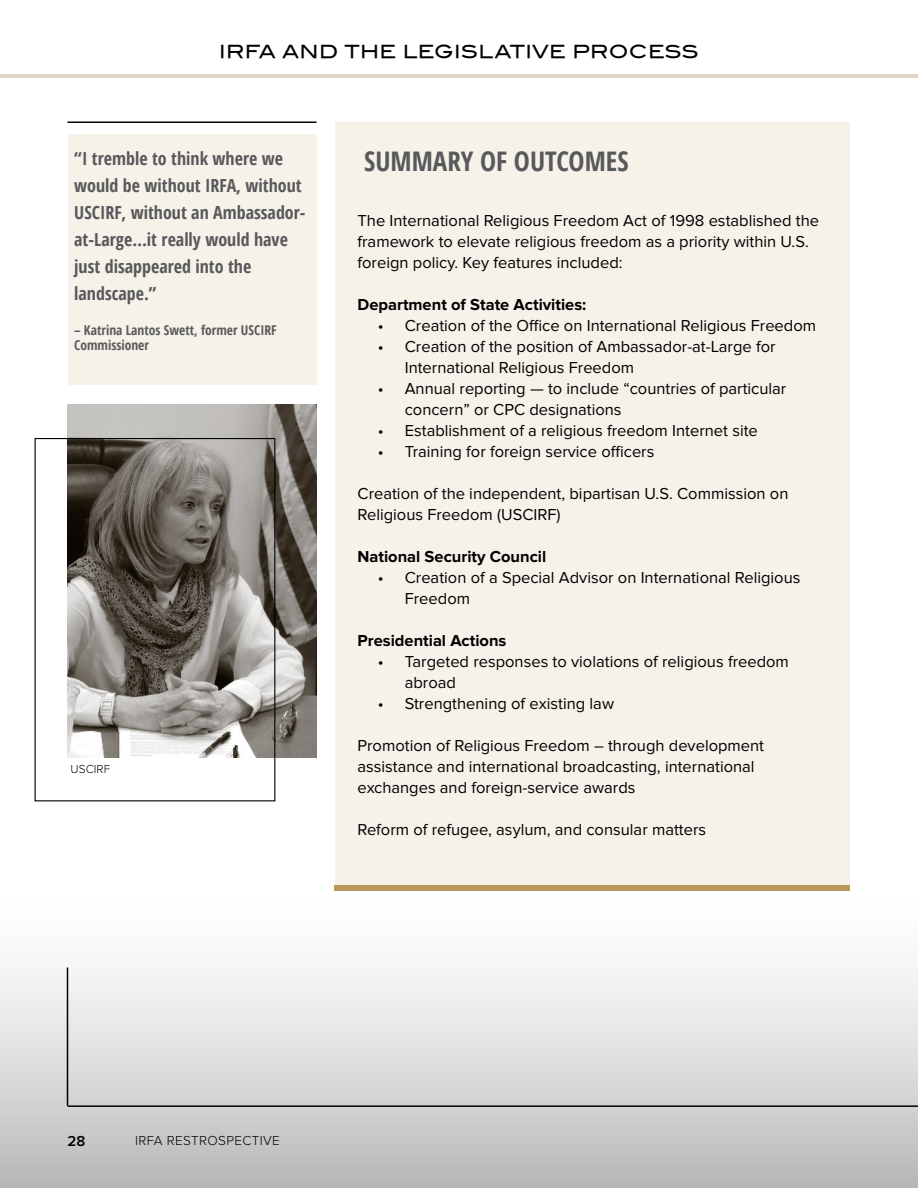
<style>
.page{position:relative;width:918px;height:1188px;background:#fff}
.page>*{position:absolute;margin:0;border:0;box-sizing:border-box;transform-origin:0 0}
.t1{font:700 condensed 27px "Open Sans";color:#58595b}
.t2{font:700 condensed 18px/27px "Open Sans";color:#58595b}
.t3{font:18px "Blair Md ITCTT Medium";letter-spacing:.025em;color:#000}
.t4{font:16.5px/21px "Proxima Nova";color:#000}
.t5{font:700 16.5px "Proxima Nova";color:#000}
.t6{font:600 15px "Proxima Nova";color:#000}
.t7{font:700 condensed 13.5px/15px "Open Sans";color:#5a5b5d}
.t8{font:300 13.5px "Proxima Nova";letter-spacing:.025em;color:#000}
.t9{font:300 12px "Proxima Nova";color:#000}
</style>
<div class="page">
<hr style="left:0;top:75px;width:918px;height:3px;background:#e1d6c9">
<svg style="left:0;top:967px;width:918px;height:221px"></svg>
<hr style="left:68px;top:122px;width:248px;height:1px;background:#000">
<div style="left:68px;top:134px;width:248px;height:250px;background:#f6f1e9"></div>
<img style="left:68px;top:405px;width:248px;height:353px">
<div style="left:335px;top:122px;width:515px;height:764px;background:#f6f1e9"></div>
<div style="left:334px;top:885px;width:516px;height:6px;background:#ba955c"></div>
<div style="left:35px;top:438px;width:240px;height:363px;border:1px solid #000"></div>
<p class="t3" style="left:219px;top:41px;width:481px">IRFA AND THE LEGISLATIVE PROCESS</p>
<p class="t2" style="left:74px;top:144px;width:233px">“I tremble to think where we would be without IRFA, without<br>USCIRF, without an Ambassador&shy;at-Large…it really would have just disappeared into the landscape.”</p>
<p class="t7" style="left:74px;top:322px;width:204px">– Katrina Lantos Swett, former USCIRF<br>Commissioner</p>
<p class="t9" style="left:71px;top:762px;width:41px">USCIRF</p>
<h1 class="t1" style="left:364px;top:142px;width:266px">SUMMARY OF OUTCOMES</h1>
<p class="t4" style="left:358px;top:210px;width:463px">The International Religious Freedom Act of 1998 established the framework to elevate religious freedom as a priority within U.S. foreign policy. Key features included:</p>
<p class="t5" style="left:358px;top:295px;width:230px">Department of State Activities:</p>
<p class="t4" style="left:378px;top:315px;width:440px">• Creation of the Office on International Religious Freedom</p>
<p class="t4" style="left:405px;top:336px;width:372px;text-indent:-27px">• Creation of the position of Ambassador-at-Large for<br>International Religious Freedom</p>
<p class="t4" style="left:405px;top:378px;width:383px;text-indent:-27px">• Annual reporting — to include “countries of particular concern” or CPC designations</p>
<p class="t4" style="left:378px;top:420px;width:382px">• Establishment of a religious freedom Internet site</p>
<p class="t4" style="left:378px;top:441px;width:278px">• Training for foreign service officers</p>
<p class="t4" style="left:358px;top:483px;width:432px">Creation of the independent, bipartisan U.S. Commission on<br>Religious Freedom (USCIRF)</p>
<p class="t5" style="left:358px;top:547px;width:190px">National Security Council</p>
<p class="t4" style="left:405px;top:567px;width:397px;text-indent:-27px">• Creation of a Special Advisor on International Religious<br>Freedom</p>
<p class="t5" style="left:358px;top:631px;width:151px">Presidential Actions</p>
<p class="t4" style="left:405px;top:651px;width:386px;text-indent:-27px">• Targeted responses to violations of religious freedom abroad</p>
<p class="t4" style="left:378px;top:693px;width:238px">• Strengthening of existing law</p>
<p class="t4" style="left:357px;top:735px;width:408px">Promotion of Religious Freedom – through development assistance and international broadcasting, international exchanges and foreign-service awards</p>
<p class="t4" style="left:357px;top:819px;width:350px">Reform of refugee, asylum, and consular matters</p>
<p class="t6" style="left:68px;top:1132px;width:19px">28</p>
<p class="t8" style="left:135px;top:1132px;width:146px">IRFA RESTROSPECTIVE</p>
</div>
